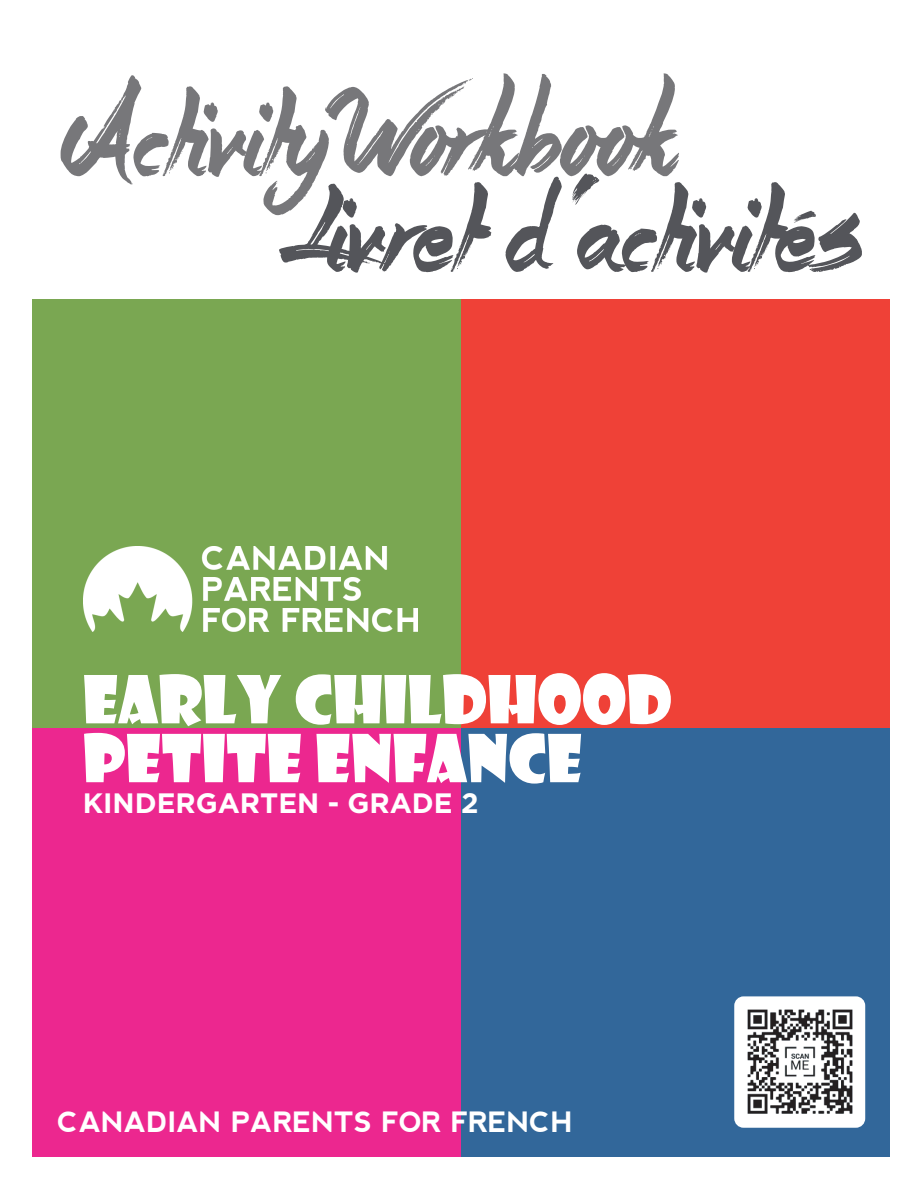
<style>
.page{position:relative;width:918px;height:1188px;background:#fff}
.page>*{position:absolute;margin:0;border:0;box-sizing:border-box;transform-origin:0 0}
.t1{font:64.5px/58.9px "Showcard Gothic";color:#fff}
.t2{font:700 28.05px "nevis";color:#fff}
.t3{font:700 28.05px "Gotham";color:#fff}
</style>
<div class="page">
<div style="left:32px;top:299px;width:429px;height:429px;background:#7aa752"></div>
<div style="left:461px;top:299px;width:429px;height:429px;background:#ef4137"></div>
<div style="left:32px;top:728px;width:429px;height:429px;background:#ec278f"></div>
<div style="left:461px;top:728px;width:429px;height:429px;background:#32679a"></div>
<svg style="left:61px;top:73px;width:801px;height:200px"></svg>
<img style="left:83px;top:547px;width:335px;height:85px">
<img style="left:734px;top:996px;width:131px;height:132px">
<p class="t1" style="left:83px;top:667px;width:591px">EARLY CHILDHOOD<br>PETITE ENFANCE</p>
<p class="t3" style="left:83px;top:787px;width:397px">KINDERGARTEN - GRADE 2</p>
<p class="t2" style="left:58px;top:1106px;width:517px">CANADIAN PARENTS FOR FRENCH</p>
</div>
